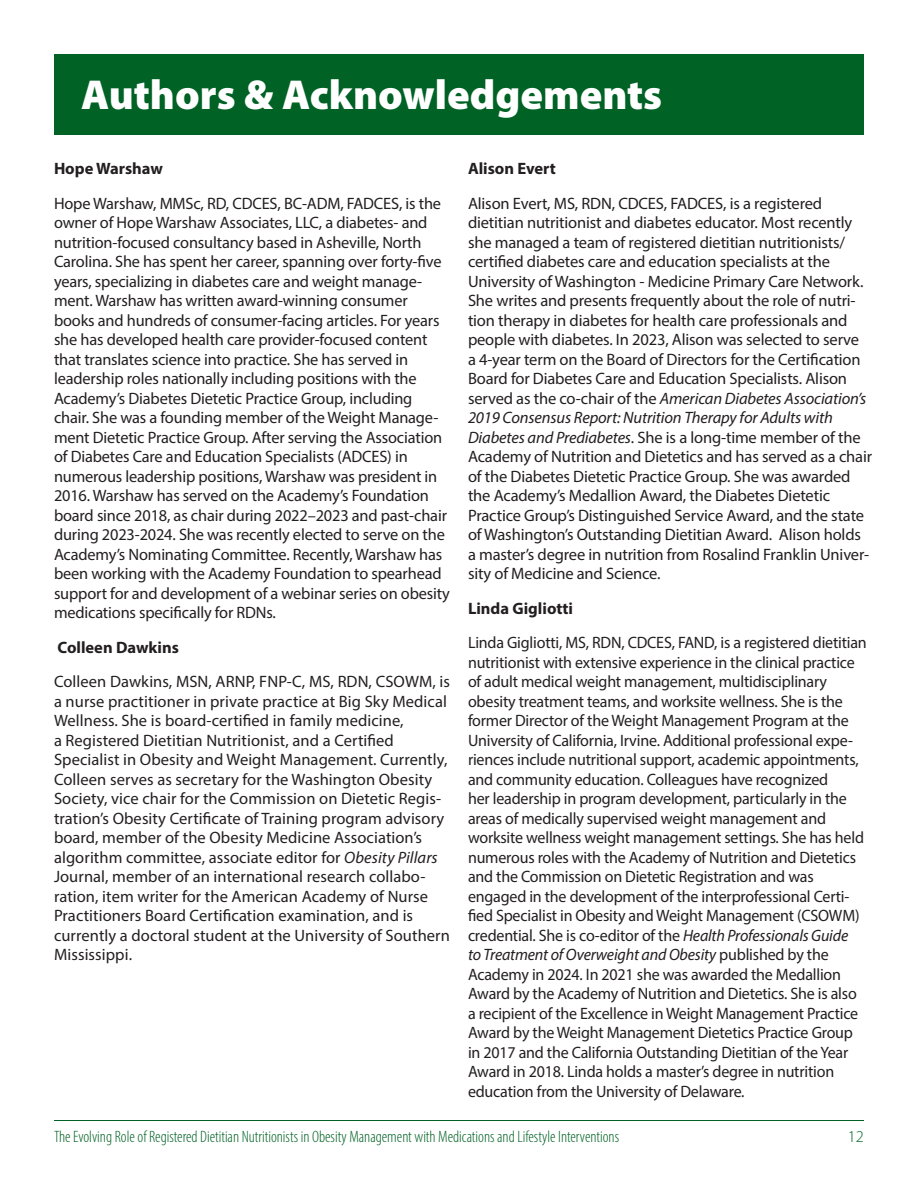
<style>
.page{position:relative;width:918px;height:1188px;background:#fff}
.page>*{position:absolute;margin:0;border:0;box-sizing:border-box;transform-origin:0 0}
.t1{font:900 42px "Myriad Pro";color:#fff}
.paragraph{font:16.5px/19.5px "Myriad Pro";letter-spacing:-.01em;color:#231f20}
.t2{font:300 condensed 16.5px "Myriad Pro";color:#006224}
.author{font:700 16.5px "Myriad Pro";color:#231f20}
.paragraph-2{font:700 16.5px "Myriad Pro";color:#231f20}
.t3{font:300 16.5px "Myriad Pro";color:#006224}
.s1{font-style:italic}
</style>
<div class="page">
<hr style="left:54px;top:1120px;width:810px;height:1px;background:#006224">
<div style="left:54px;top:54px;width:810px;height:81px;background:#006224"></div>
<p class="t1" style="left:81px;top:67px;width:583px">Authors &amp; Acknowledgements</p>
<p class="author" style="left:54px;top:158px;width:110px">Hope Warshaw</p>
<p class="paragraph" style="left:54px;top:193px;width:397px">Hope Warshaw, MMSc, RD, CDCES, BC-ADM, FADCES, is the owner of Hope Warshaw Associates, LLC, a diabetes- and nutrition-focused consultancy based in Asheville, North Carolina. She has spent her career, spanning over forty-five years, specializing in diabetes care and weight manage&shy;ment. Warshaw has written award-winning consumer books and hundreds of consumer-facing articles. For years she has developed health care provider-focused content that translates science into practice. She has served in leadership roles nationally including positions with the Academy’s Diabetes Dietetic Practice Group, including chair. She was a founding member of the Weight Manage&shy;ment Dietetic Practice Group. After serving the Association of Diabetes Care and Education Specialists (ADCES) in numerous leadership positions, Warshaw was president in 2016. Warshaw has served on the Academy’s Foundation board since 2018, as chair during 2022–2023 and past-chair during 2023-2024. She was recently elected to serve on the Academy’s Nominating Committee. Recently, Warshaw has been working with the Academy Foundation to spearhead support for and development of a webinar series on obesity medications specifically for RDNs.</p>
<p class="paragraph-2" style="left:57px;top:637px;width:123px">Colleen Dawkins</p>
<p class="paragraph" style="left:54px;top:672px;width:397px">Colleen Dawkins, MSN, ARNP, FNP-C, MS, RDN, CSOWM, is a nurse practitioner in private practice at Big Sky Medical Wellness. She is board-certified in family medicine,<br>a Registered Dietitian Nutritionist, and a Certified Specialist in Obesity and Weight Management. Currently, Colleen serves as secretary for the Washington Obesity Society, vice chair for the Commission on Dietetic Regis&shy;tration’s Obesity Certificate of Training program advisory board, member of the Obesity Medicine Association’s algorithm committee, associate editor for <span class="s1">Obesity Pillars </span>Journal, member of an international research collabo&shy;ration, item writer for the American Academy of Nurse Practitioners Board Certification examination, and is currently a doctoral student at the University of Southern Mississippi.</p>
<p class="author" style="left:468px;top:158px;width:89px">Alison Evert</p>
<p class="paragraph" style="left:468px;top:193px;width:406px">Alison Evert, MS, RDN, CDCES, FADCES, is a registered dietitian nutritionist and diabetes educator. Most recently she managed a team of registered dietitian nutritionists/ certified diabetes care and education specialists at the University of Washington - Medicine Primary Care Network.<br>She writes and presents frequently about the role of nutri&shy;tion therapy in diabetes for health care professionals and people with diabetes. In 2023, Alison was selected to serve<br>a 4-year term on the Board of Directors for the Certification Board for Diabetes Care and Education Specialists. Alison served as the co-chair of the <span class="s1">American Diabetes Association’s 2019 Consensus Report: Nutrition Therapy for Adults with Diabetes and Prediabetes</span>. She is a long-time member of the Academy of Nutrition and Dietetics and has served as a chair of the Diabetes Dietetic Practice Group. She was awarded the Academy’s Medallion Award, the Diabetes Dietetic Practice Group’s Distinguished Service Award, and the state of Washington’s Outstanding Dietitian Award. Alison holds a master’s degree in nutrition from Rosalind Franklin Univer&shy;sity of Medicine and Science.</p>
<p class="author" style="left:468px;top:598px;width:107px">Linda Gigliotti</p>
<p class="paragraph" style="left:468px;top:633px;width:400px">Linda Gigliotti, MS, RDN, CDCES, FAND, is a registered dietitian nutritionist with extensive experience in the clinical practice of adult medical weight management, multidisciplinary obesity treatment teams, and worksite wellness. She is the former Director of the Weight Management Program at the University of California, Irvine. Additional professional expe&shy;riences include nutritional support, academic appointments, and community education. Colleagues have recognized<br>her leadership in program development, particularly in the areas of medically supervised weight management and worksite wellness weight management settings. She has held numerous roles with the Academy of Nutrition and Dietetics and the Commission on Dietetic Registration and was engaged in the development of the interprofessional Certi&shy;fied Specialist in Obesity and Weight Management (CSOWM) credential. She is co-editor of the <span class="s1">Health Professionals Guide<br>to Treatment of Overweight and Obesity</span> published by the Academy in 2024. In 2021 she was awarded the Medallion Award by the Academy of Nutrition and Dietetics. She is also a recipient of the Excellence in Weight Management Practice Award by the Weight Management Dietetics Practice Group in 2017 and the California Outstanding Dietitian of the Year Award in 2018. Linda holds a master’s degree in nutrition education from the University of Delaware.</p>
<p class="t2" style="left:54px;top:1127px;width:567px">The Evolving Role of Registered Dietitian Nutritionists in Obesity Management with Medications and Lifestyle Interventions</p>
<p class="t3" style="left:848px;top:1127px;width:18px">12</p>
</div>
